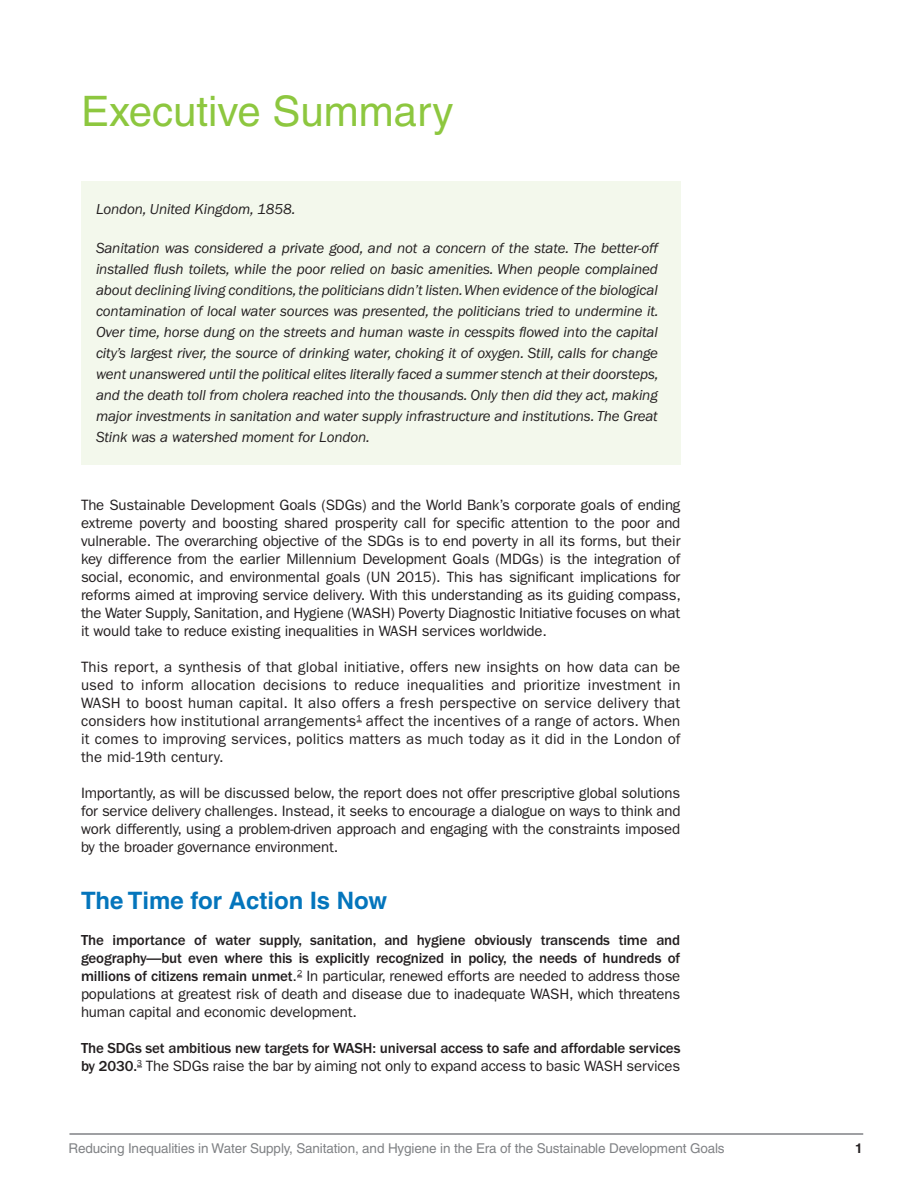
<style>
.page{position:relative;width:918px;height:1188px;background:#fff}
.page>*{position:absolute;margin:0;border:0;box-sizing:border-box;transform-origin:0 0}
.t1{font:42px "Helvetica";color:#8dc73f}
.t2{font:700 24px "Helvetica";color:#0475bc}
.t3{font:15px/18px "ITC Franklin Gothic Std";letter-spacing:-.01em;color:#231f20;text-align:justify}
.t4{font:italic 15px/21px "ITC Franklin Gothic Std";letter-spacing:-.01em;color:#231f20;text-align:justify}
.t5{font:500 15px/18px "ITC Franklin Gothic Std";letter-spacing:-.01em;color:#231f20;text-align:justify}
.t6{font:13.5px "Helvetica";letter-spacing:-.01em;color:#808285}
.t7{font:700 13.5px "Helvetica";color:#231f20}
.s1{font-weight:400}
</style>
<div class="page">
<hr style="left:69px;top:1133px;width:794px;height:2px;background:#808285">
<div style="left:81px;top:181px;width:599px;height:283px;background:#f3f8ec"></div>
<h1 class="t1" style="left:81px;top:87px;width:374px">Executive Summary</h1>
<p class="t4" style="left:96px;top:198px;width:201px">London, United Kingdom, 1858.</p>
<p class="t4" style="left:96px;top:237px;width:564px">Sanitation was considered a private good, and not a concern of the state. The better-off installed flush toilets, while the poor relied on basic amenities. When people complained about declining living conditions, the politicians didn’t listen. When evidence of the biological contamination of local water sources was presented, the politicians tried to undermine it.<br>Over time, horse dung on the streets and human waste in cesspits flowed into the capital city’s largest river, the source of drinking water, choking it of oxygen. Still, calls for change went unanswered until the political elites literally faced a summer stench at their doorsteps, and the death toll from cholera reached into the thousands. Only then did they act, making major investments in sanitation and water supply infrastructure and institutions. The Great Stink was a watershed moment for London.</p>
<p class="t3" style="left:81px;top:496px;width:602px">The Sustainable Development Goals (SDGs) and the World Bank’s corporate goals of ending extreme poverty and boosting shared prosperity call for specific attention to the poor and vulnerable. The overarching objective of the SDGs is to end poverty in all its forms, but their key difference from the earlier Millennium Development Goals (MDGs) is the integration of social, economic, and environmental goals (UN 2015). This has significant implications for reforms aimed at improving service delivery. With this understanding as its guiding compass, the Water Supply, Sanitation, and Hygiene (WASH) Poverty Diagnostic Initiative focuses on what it would take to reduce existing inequalities in WASH services worldwide.</p>
<p class="t3" style="left:81px;top:658px;width:601px">This report, a synthesis of that global initiative, offers new insights on how data can be used to inform allocation decisions to reduce inequalities and prioritize investment in WASH to boost human capital. It also offers a fresh perspective on service delivery that considers how institutional arrangements<sup>1</sup> affect the incentives of a range of actors. When it comes to improving services, politics matters as much today as it did in the London of the mid-19th century.</p>
<p class="t3" style="left:81px;top:784px;width:601px">Importantly, as will be discussed below, the report does not offer prescriptive global solutions for service delivery challenges. Instead, it seeks to encourage a dialogue on ways to think and work differently, using a problem-driven approach and engaging with the constraints imposed by the broader governance environment.</p>
<h2 class="t2" style="left:81px;top:886px;width:308px">The Time for Action Is Now</h2>
<p class="t5" style="left:81px;top:931px;width:601px">The importance of water supply, sanitation, and hygiene obviously transcends time and geography—but even where this is explicitly recognized in policy, the needs of hundreds of millions of citizens remain unmet<span class="s1">.</span><sup>2</sup> <span class="s1">In particular, renewed efforts are needed to address those populations at greatest risk of death and disease due to inadequate WASH, which threatens human capital and economic development.</span></p>
<p class="t5" style="left:81px;top:1039px;width:601px">The SDGs set ambitious new targets for WASH: universal access to safe and affordable services by 2030.<sup>3</sup> <span class="s1">The SDGs raise the bar by aiming not only to expand access to basic WASH services</span></p>
<p class="t6" style="left:68px;top:1140px;width:658px">Reducing Inequalities in Water Supply, Sanitation, and Hygiene in the Era of the Sustainable Development Goals</p>
<p class="t7" style="left:855px;top:1140px;width:9px">1</p>
</div>
